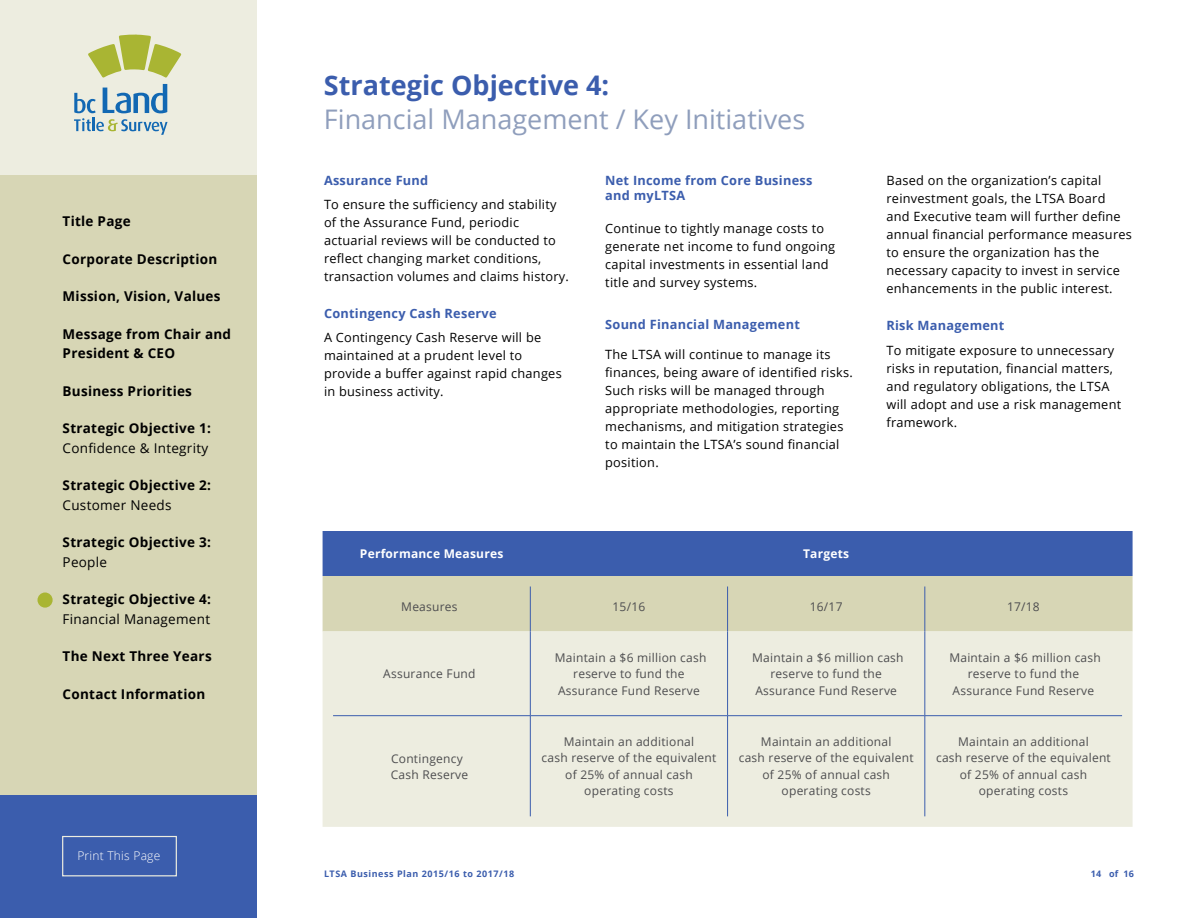
<style>
.page{position:relative;width:1188px;height:918px;background:#fff}
.page>*{position:absolute;margin:0;border:0;box-sizing:border-box;transform-origin:0 0}
.t1{font:27px "Open Sans";color:#8f9ebc}
.t2{font:700 27px "Open Sans";color:#3b5dad}
.t3{font:700 13.5px/19.5px "Open Sans";letter-spacing:.02em;color:#000}
.t4{font:13.5px "Open Sans";letter-spacing:.02em;color:#000}
.t5{font:12.75px/18px "Open Sans";letter-spacing:.02em;color:#000}
.t6{font:700 12.75px/15px "Open Sans";letter-spacing:.02em;color:#3b5dad}
.t7{font:12px/16.5px "Open Sans";letter-spacing:.02em;color:#4d4d4f;text-align:center}
.t8{font:700 12px "Open Sans";letter-spacing:.02em;color:#fff}
.t9{font:300 12px "Open Sans";letter-spacing:.02em;color:#fff}
.t10{font:700 9px "Open Sans";letter-spacing:.06em;color:#3b5dad}
</style>
<div class="page">
<div style="left:0;top:0;width:257px;height:176px;background:#edede0"></div>
<div style="left:0;top:795px;width:257px;height:123px;background:#3b5dad"></div>
<div style="left:0;top:176px;width:256px;height:619px;background:#d7d6b5"></div>
<svg style="left:74px;top:84px;width:94px;height:51px"></svg>
<svg style="left:88px;top:35px;width:93px;height:43px"></svg>
<div style="left:62px;top:836px;width:115px;height:40px;border:1px solid #edede0"></div>
<div style="left:38px;top:593px;width:15px;height:15px;background:#a9b533;border-radius:50%"></div>
<div style="left:323px;top:531px;width:810px;height:45px;background:#3b5dad"></div>
<div style="left:323px;top:576px;width:810px;height:56px;background:#d7d6b5"></div>
<div style="left:323px;top:632px;width:810px;height:195px;background:#edede0"></div>
<hr style="left:333px;top:715px;width:197px;height:1px;background:#3b5dad">
<hr style="left:530px;top:715px;width:198px;height:1px;background:#3b5dad">
<hr style="left:728px;top:715px;width:197px;height:1px;background:#3b5dad">
<hr style="left:925px;top:715px;width:197px;height:1px;background:#3b5dad">
<hr style="left:530px;top:586px;width:1px;height:46px;background:#3b5dad">
<hr style="left:727px;top:586px;width:1px;height:46px;background:#3b5dad">
<hr style="left:925px;top:586px;width:1px;height:46px;background:#3b5dad">
<hr style="left:530px;top:632px;width:1px;height:83px;background:#3b5dad">
<hr style="left:727px;top:632px;width:1px;height:83px;background:#3b5dad">
<hr style="left:925px;top:632px;width:1px;height:83px;background:#3b5dad">
<hr style="left:530px;top:716px;width:1px;height:100px;background:#3b5dad">
<hr style="left:727px;top:716px;width:1px;height:100px;background:#3b5dad">
<hr style="left:925px;top:716px;width:1px;height:100px;background:#3b5dad">
<p class="t3" style="left:63px;top:211px;width:70px">Title Page</p>
<p class="t3" style="left:63px;top:249px;width:156px">Corporate Description</p>
<p class="t3" style="left:63px;top:286px;width:159px">Mission, Vision, Values</p>
<p class="t3" style="left:63px;top:324px;width:170px">Message from Chair and<br>President &amp; CEO</p>
<p class="t3" style="left:63px;top:381px;width:131px">Business Priorities</p>
<p class="t3" style="left:63px;top:418px;width:150px">Strategic Objective 1:</p>
<p class="t4" style="left:63px;top:439px;width:147px">Confidence &amp; Integrity</p>
<p class="t3" style="left:63px;top:475px;width:150px">Strategic Objective 2:</p>
<p class="t4" style="left:63px;top:496px;width:110px">Customer Needs</p>
<p class="t3" style="left:63px;top:532px;width:150px">Strategic Objective 3:</p>
<p class="t4" style="left:63px;top:553px;width:46px">People</p>
<p class="t3" style="left:63px;top:589px;width:150px">Strategic Objective 4:</p>
<p class="t4" style="left:63px;top:610px;width:149px">Financial Management</p>
<p class="t3" style="left:63px;top:646px;width:151px">The Next Three Years</p>
<p class="t3" style="left:63px;top:684px;width:144px">Contact Information</p>
<p class="t9" style="left:77px;top:848px;width:85px">Print This Page</p>
<h1 class="t2" style="left:324px;top:66px;width:287px">Strategic Objective 4:</h1>
<h1 class="t1" style="left:324px;top:101px;width:483px">Financial Management / Key Initiatives</h1>
<p class="t6" style="left:324px;top:173px;width:106px">Assurance Fund</p>
<p class="t5" style="left:324px;top:195px;width:246px">To ensure the sufficiency and stability of the Assurance Fund, periodic actuarial reviews will be conducted to reflect changing market conditions, transaction volumes and claims history.</p>
<p class="t6" style="left:605px;top:173px;width:209px">Net Income from Core Business and myLTSA</p>
<p class="t5" style="left:605px;top:219px;width:231px">Continue to tightly manage costs to generate net income to fund ongoing capital investments in essential land title and survey systems.</p>
<p class="t5" style="left:887px;top:171px;width:247px">Based on the organization’s capital reinvestment goals, the LTSA Board<br>and Executive team will further define annual financial performance measures to ensure the organization has the necessary capacity to invest in service enhancements in the public interest.</p>
<p class="t6" style="left:324px;top:306px;width:174px">Contingency Cash Reserve</p>
<p class="t5" style="left:324px;top:328px;width:239px">A Contingency Cash Reserve will be maintained at a prudent level to provide a buffer against rapid changes in business activity.</p>
<p class="t6" style="left:605px;top:317px;width:196px">Sound Financial Management</p>
<p class="t6" style="left:887px;top:318px;width:119px">Risk Management</p>
<p class="t5" style="left:605px;top:345px;width:249px">The LTSA will continue to manage its finances, being aware of identified risks.<br>Such risks will be managed through appropriate methodologies, reporting mechanisms, and mitigation strategies to maintain the LTSA’s sound financial position.</p>
<p class="t5" style="left:887px;top:341px;width:236px">To mitigate exposure to unnecessary risks in reputation, financial matters, and regulatory obligations, the LTSA will adopt and use a risk management framework.</p>
<p class="t8" style="left:360px;top:545px;width:145px">Performance Measures</p>
<p class="t8" style="left:803px;top:545px;width:48px">Targets</p>
<p class="t7" style="left:401px;top:598px;width:58px">Measures</p>
<p class="t7" style="left:613px;top:598px;width:34px">15/16</p>
<p class="t7" style="left:810px;top:598px;width:34px">16/17</p>
<p class="t7" style="left:1007px;top:598px;width:34px">17/18</p>
<p class="t7" style="left:383px;top:665px;width:94px">Assurance Fund</p>
<p class="t7" style="left:391px;top:750px;width:79px;text-align:left">Contingency<br>Cash Reserve</p>
<p class="t7" style="left:555px;top:649px;width:153px">Maintain a $6 million cash reserve to fund the<br>Assurance Fund Reserve</p>
<p class="t7" style="left:752px;top:649px;width:153px">Maintain a $6 million cash reserve to fund the<br>Assurance Fund Reserve</p>
<p class="t7" style="left:949px;top:649px;width:153px">Maintain a $6 million cash reserve to fund the<br>Assurance Fund Reserve</p>
<p class="t7" style="left:542px;top:733px;width:176px">Maintain an additional<br>cash reserve of the equivalent of 25% of annual cash operating costs</p>
<p class="t7" style="left:739px;top:733px;width:176px">Maintain an additional<br>cash reserve of the equivalent of 25% of annual cash operating costs</p>
<p class="t7" style="left:936px;top:733px;width:176px">Maintain an additional<br>cash reserve of the equivalent of 25% of annual cash operating costs</p>
<p class="t10" style="left:324px;top:868px;width:192px">LTSA Business Plan 2015/16 to 2017/18</p>
<p class="t10" style="left:1091px;top:868px;width:45px">14 of 16</p>
</div>
